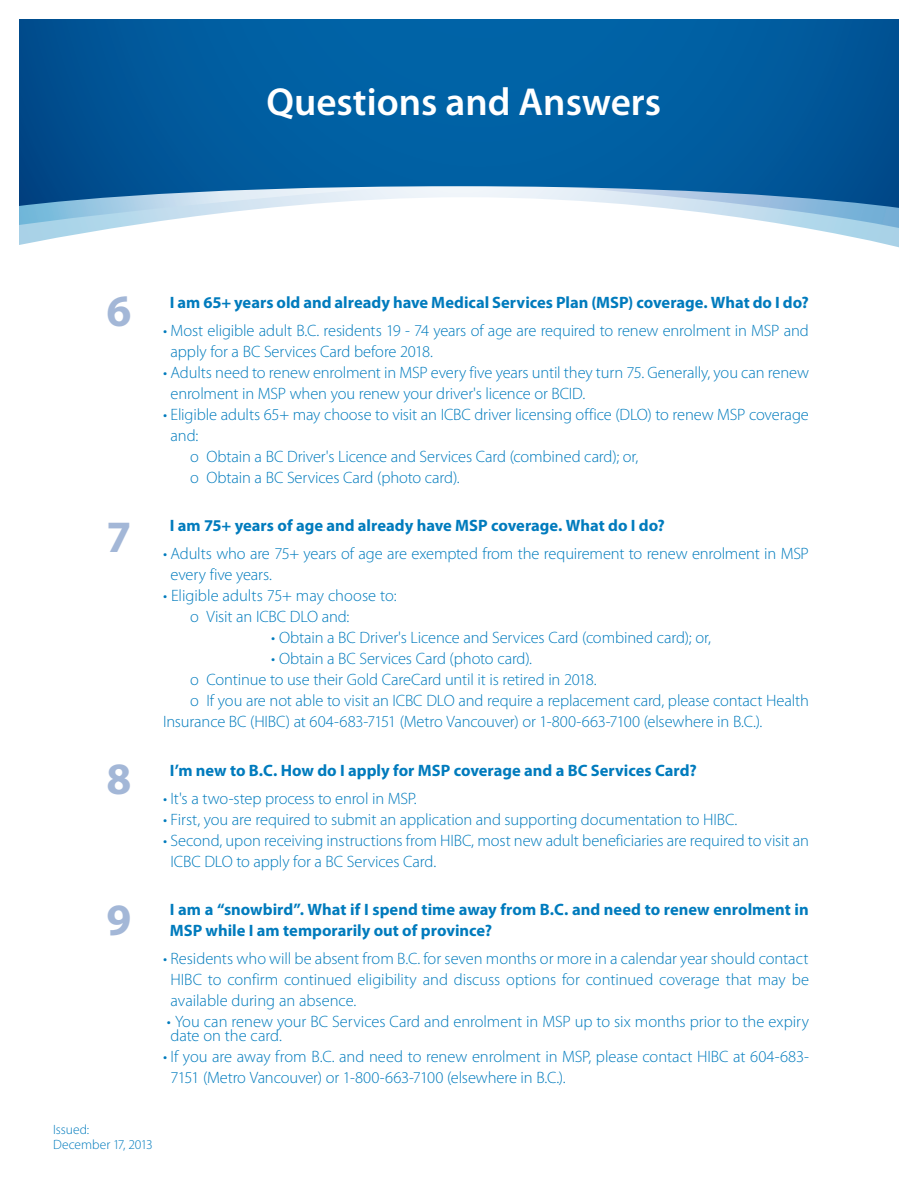
<style>
.page{position:relative;width:918px;height:1188px;background:#fff}
.page>*{position:absolute;margin:0;border:0;box-sizing:border-box;transform-origin:0 0}
.Number{font:700 45px "Myriad Pro";color:#a3b7d7}
.t1{font:600 39.15px "Myriad Pro";color:#fff}
.Body{font:300 16.5px/21px "Myriad Pro";letter-spacing:-.01em;color:#007bbd}
.Question{font:700 16.5px/21px "Myriad Pro";color:#007bbd}
.t2{font:300 13.5px/15px "Myriad Pro";color:#007bbd}
</style>
<div class="page">
<svg style="left:19px;top:211px;width:880px;height:18px"></svg>
<svg style="left:19px;top:19px;width:880px;height:192px;background:#1468a5"></svg>
<p class="t1" style="left:266px;top:77px;width:396px">Questions and Answers</p>
<p class="Number" style="left:107px;top:281px;width:26px">6</p>
<p class="Number" style="left:107px;top:508px;width:26px">7</p>
<p class="Number" style="left:107px;top:750px;width:26px">8</p>
<p class="Number" style="left:107px;top:891px;width:26px">9</p>
<p class="Question" style="left:170px;top:291px;width:641px">I am 65+ years old and already have Medical Services Plan (MSP) coverage. What do I do?</p>
<p class="Body" style="left:171px;top:320px;width:640px;text-indent:-8px">• Most eligible adult B.C. residents 19 - 74 years of age are required to renew enrolment in MSP and apply for a BC Services Card before 2018.</p>
<p class="Body" style="left:171px;top:362px;width:640px;text-indent:-8px">• Adults need to renew enrolment in MSP every five years until they turn 75. Generally, you can renew enrolment in MSP when you renew your driver's licence or BCID.</p>
<p class="Body" style="left:171px;top:404px;width:640px;text-indent:-8px">• Eligible adults 65+ may choose to visit an ICBC driver licensing office (DLO) to renew MSP coverage and:</p>
<p class="Body" style="left:190px;top:446px;width:450px">o Obtain a BC Driver's Licence and Services Card (combined card); or,</p>
<p class="Body" style="left:190px;top:467px;width:271px">o Obtain a BC Services Card (photo card).</p>
<p class="Question" style="left:170px;top:515px;width:497px">I am 75+ years of age and already have MSP coverage. What do I do?</p>
<p class="Body" style="left:171px;top:543px;width:640px;text-indent:-8px">• Adults who are 75+ years of age are exempted from the requirement to renew enrolment in MSP every five years.</p>
<p class="Body" style="left:163px;top:585px;width:235px">• Eligible adults 75+ may choose to:</p>
<p class="Body" style="left:190px;top:606px;width:161px">o Visit an ICBC DLO and:</p>
<p class="Body" style="left:271px;top:627px;width:441px">• Obtain a BC Driver's Licence and Services Card (combined card); or,</p>
<p class="Body" style="left:271px;top:648px;width:263px">• Obtain a BC Services Card (photo card).</p>
<p class="Body" style="left:190px;top:669px;width:408px">o Continue to use their Gold CareCard until it is retired in 2018.</p>
<p class="Body" style="left:163px;top:690px;width:647px;text-indent:27px">o If you are not able to visit an ICBC DLO and require a replacement card, please contact Health<br>Insurance BC (HIBC) at 604-683-7151 (Metro Vancouver) or 1-800-663-7100 (elsewhere in B.C.).</p>
<p class="Question" style="left:170px;top:759px;width:528px">I’m new to B.C. How do I apply for MSP coverage and a BC Services Card?</p>
<p class="Body" style="left:163px;top:788px;width:255px">• It's a two-step process to enrol in MSP.</p>
<p class="Body" style="left:163px;top:809px;width:576px">• First, you are required to submit an application and supporting documentation to HIBC.</p>
<p class="Body" style="left:171px;top:830px;width:640px;text-indent:-8px">• Second, upon receiving instructions from HIBC, most new adult beneficiaries are required to visit an<br>ICBC DLO to apply for a BC Services Card.</p>
<p class="Question" style="left:170px;top:899px;width:640px">I am a “snowbird”. What if I spend time away from B.C. and need to renew enrolment in<br>MSP while I am temporarily out of province?</p>
<p class="Body" style="left:171px;top:948px;width:640px;text-align:justify;text-indent:-8px">• Residents who will be absent from B.C. for seven months or more in a calendar year should contact HIBC to confirm continued eligibility and discuss options for continued coverage that may be available during an absence.</p>
<p class="Body" style="left:167px;top:1015px;width:643px;line-height:13.5px">• You can renew your BC Services Card and enrolment in MSP up to six months prior to the expiry date on the card.</p>
<p class="Body" style="left:171px;top:1046px;width:640px;text-indent:-8px">• If you are away from B.C. and need to renew enrolment in MSP, please contact HIBC at 604-683-<br>7151 (Metro Vancouver) or 1-800-663-7100 (elsewhere in B.C.).</p>
<p class="t2" style="left:53px;top:1123px;width:101px">Issued:<br>December 17, 2013</p>
</div>
